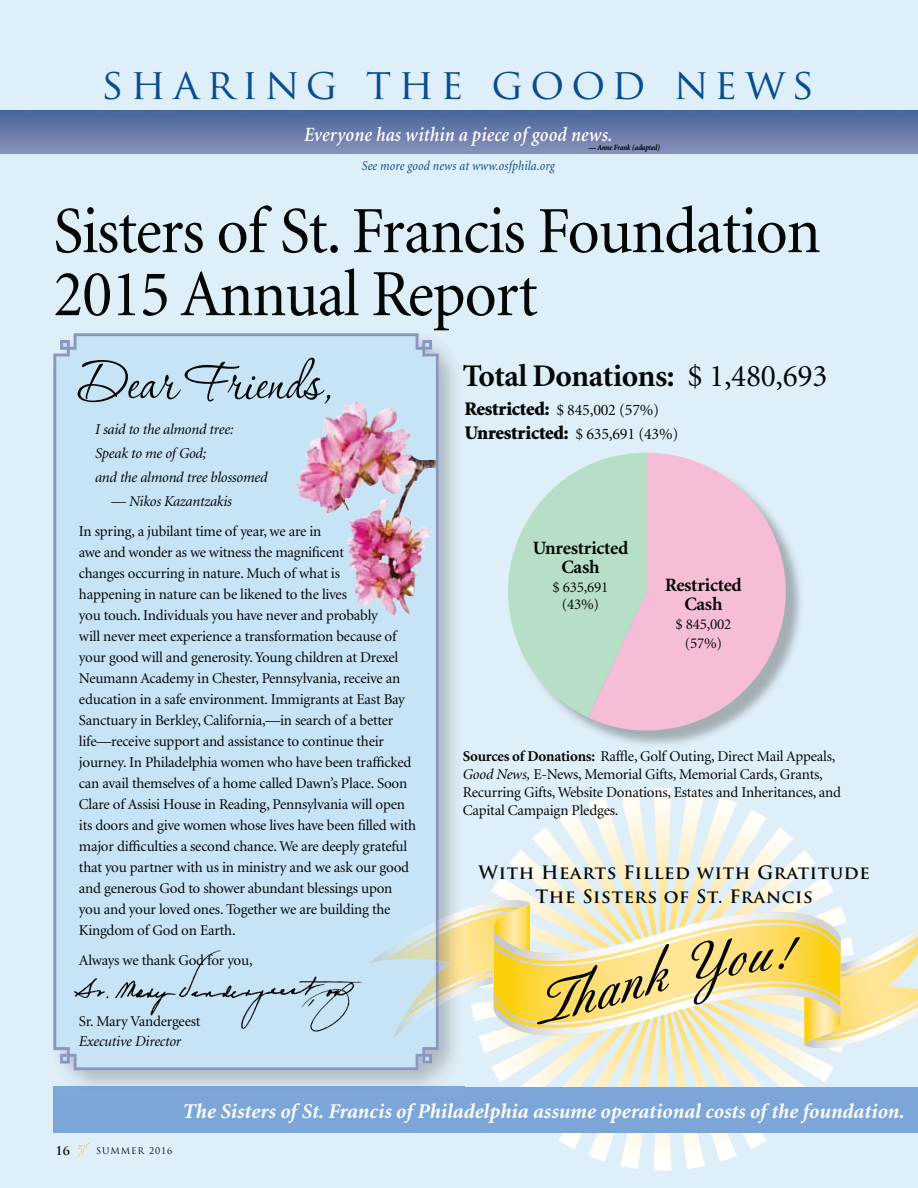
<style>
.page{position:relative;width:918px;height:1188px;background:#dfeffa}
.page>*{position:absolute;margin:0;border:0;box-sizing:border-box;transform-origin:0 0}
.t1{font:67.5px "Corinthia ROB";letter-spacing:-.005em;color:#030806;scale:.95 1}
.t2{font:66px/63px "Minion";letter-spacing:-.02em;color:#030806;scale:.95 1}
.t3{font:42px "Trajan Pro";letter-spacing:.165em;color:#084e8e}
.t4{font:700 31.5px "Minion";letter-spacing:-.015em;color:#030806}
.t5{font:italic 700 21px "Minion";color:#fff}
.t6{font:italic 600 20.25px "Minion";letter-spacing:.01em;color:#fff;scale:.9 1}
.t7{font:900 19.35px "Minion";letter-spacing:-.015em;color:#030806}
.t8{font:700 18.9px/18.9px "Minion";letter-spacing:-.015em;color:#030806;text-align:center}
.t9{font:700 18px/24px "Trajan Pro";letter-spacing:.04em;color:#030806;text-align:center}
.t10{font:16.05px "Minion";letter-spacing:-.015em;color:#030806}
.t11{font:15.15px/18.9px "Minion";letter-spacing:-.015em;color:#030806;text-align:center}
.t12{font:15px/21px "Minion";letter-spacing:-.015em;color:#030806}
.t13{font:italic 15px/24px "Minion";letter-spacing:-.015em;color:#030806}
.t14{font:italic 13.5px "Minion";letter-spacing:.01em;color:#084e8e;scale:.9 1}
.t15{font:700 12px "Trajan Pro";color:#030806}
.t16{font:9px "Trajan Pro";letter-spacing:.1em;color:#030806}
.t17{font:italic 7.95px "Minion";letter-spacing:.01em;color:#030806;scale:.9 1}
.s1{color:#000}
.s2{font-weight:400}
.s3{font-weight:900;font-size:19.35px}
.s4{font-weight:400;font-size:16.05px}
.s5{font-weight:700;color:#000}
.s6{font-weight:700}
.s7{font-style:italic;color:#000}
.s8{font-style:italic}
</style>
<div class="page">
<img style="left:0;top:111px;width:918px;height:43px">
<svg style="left:78px;top:1142px;width:12px;height:15px"></svg>
<svg style="left:484px;top:788px;width:357px;height:382px"></svg>
<div style="left:53px;top:1087px;width:865px;height:46px;background:#7ca6d8"></div>
<svg style="left:508px;top:465px;width:80px;height:252px"></svg>
<svg style="left:588px;top:453px;width:198px;height:278px;fill:#f5bdd6"></svg>
<img style="left:439px;top:934px;width:25px;height:45px">
<img style="left:439px;top:993px;width:24px;height:12px">
<img style="left:439px;top:910px;width:25px;height:11px">
<img style="left:439px;top:979px;width:25px;height:14px">
<img style="left:439px;top:921px;width:25px;height:13px">
<div style="left:53px;top:333px;width:386px;height:737px;background:#c7e4f7"></div>
<svg style="left:369px;top:920px;width:70px;height:119px"></svg>
<img style="left:71px;top:943px;width:302px;height:97px">
<img style="left:296px;top:401px;width:140px;height:214px">
<svg style="left:464px;top:900px;width:454px;height:151px"></svg>
<h3 class="t3" style="left:102px;top:60px;width:714px">sharing the good news</h3>
<h3 class="t6" style="left:304px;top:127px;width:344px">Everyone has within a piece of good news.</h3>
<p class="t14" style="left:362px;top:161px;width:216px">See more good news at www.osfphila.org</p>
<p class="t17" style="left:589px;top:144px;width:81px">— Anne Frank (adapted)</p>
<h2 class="t2" style="left:53px;top:205px;width:809px">Sisters of St. Francis Foundation<br>2015 Annual Report</h2>
<h1 class="t1" style="left:79px;top:348px;width:268px">Dear Friends,</h1>
<p class="t13" style="left:95px;top:418px;width:174px">I said to the almond tree:<br>Speak to me of God;<br>and the almond tree blossomed</p>
<p class="t13" style="left:111px;top:490px;width:122px">— Nikos Kazantzakis</p>
<p class="t12" style="left:79px;top:522px;width:339px">In spring, a jubilant time of year, we are in<br>awe and wonder as we witness the magnificent<br>changes occurring in nature. Much of what is<br>happening in nature can be likened to the lives<br>you touch. Individuals you have never and probably<br>will never meet experience a transformation because of your good will and generosity. Young children at Drexel Neumann Academy in Chester, Pennsylvania, receive an education in a safe environment. Immigrants at East Bay Sanctuary in Berkley, California,—in search of a better life—receive support and assistance to continue their journey. In Philadelphia women who have been trafficked can avail themselves of a home called Dawn’s Place. Soon Clare of Assisi House in Reading, Pennsylvania will open its doors and give women whose lives have been filled with major difficulties a second chance. We are deeply grateful that you partner with us in ministry and we ask our good and generous God to shower abundant blessings upon you and your loved ones. Together we are building the Kingdom of God on Earth.</p>
<p class="t12" style="left:79px;top:951px;width:175px">Always we thank God for you,</p>
<h3 class="t4" style="left:463px;top:363px;width:366px"><span class="s1">T</span>otal Donations: <span class="s2">$ 1,480,693</span></h3>
<p class="t10" style="left:464px;top:403px;width:196px"><span class="s3">Restricted:</span> $ 845,002 (57%)</p>
<p class="t7" style="left:464px;top:425px;width:215px">Unrestricted: <span class="s4">$ 635,691 (43%)</span></p>
<p class="t8" style="left:533px;top:540px;width:97px">Unrestricted<br>Cash</p>
<p class="t11" style="left:553px;top:580px;width:57px;line-height:17px">$ 635,691 (43%)</p>
<p class="t8" style="left:665px;top:577px;width:78px">Restricted<br>Cash</p>
<p class="t11" style="left:675px;top:616px;width:57px">$ 845,002 (57%)</p>
<p class="t12" style="left:463px;top:748px;width:380px;line-height:18px"><span class="s5">S</span><span class="s6">ources of Donations:</span> Raffle, Golf Outing, Direct Mail Appeals, <span class="s7">G</span><span class="s8">ood News,</span> E-News, Memorial Gifts, Memorial Cards, Grants, <span class="s1">R</span>ecurring Gifts, Website Donations, Estates and Inheritances, and <span class="s1">C</span>apital Campaign Pledges.</p>
<p class="t9" style="left:478px;top:860px;width:393px">With Hearts Filled with Gratitude<br>The Sisters of St. Francis</p>
<p class="t12" style="left:79px;top:1012px;width:123px">Sr. Mary Vandergeest</p>
<p class="t13" style="left:79px;top:1030px;width:104px">Executive Director</p>
<p class="t15" style="left:56px;top:1143px;width:16px">16</p>
<p class="t16" style="left:96px;top:1146px;width:78px">SUMMER 2016</p>
<h3 class="t5" style="left:183px;top:1103px;width:723px">The Sisters of St. Francis of Philadelphia assume operational costs of the foundation.</h3>
</div>
